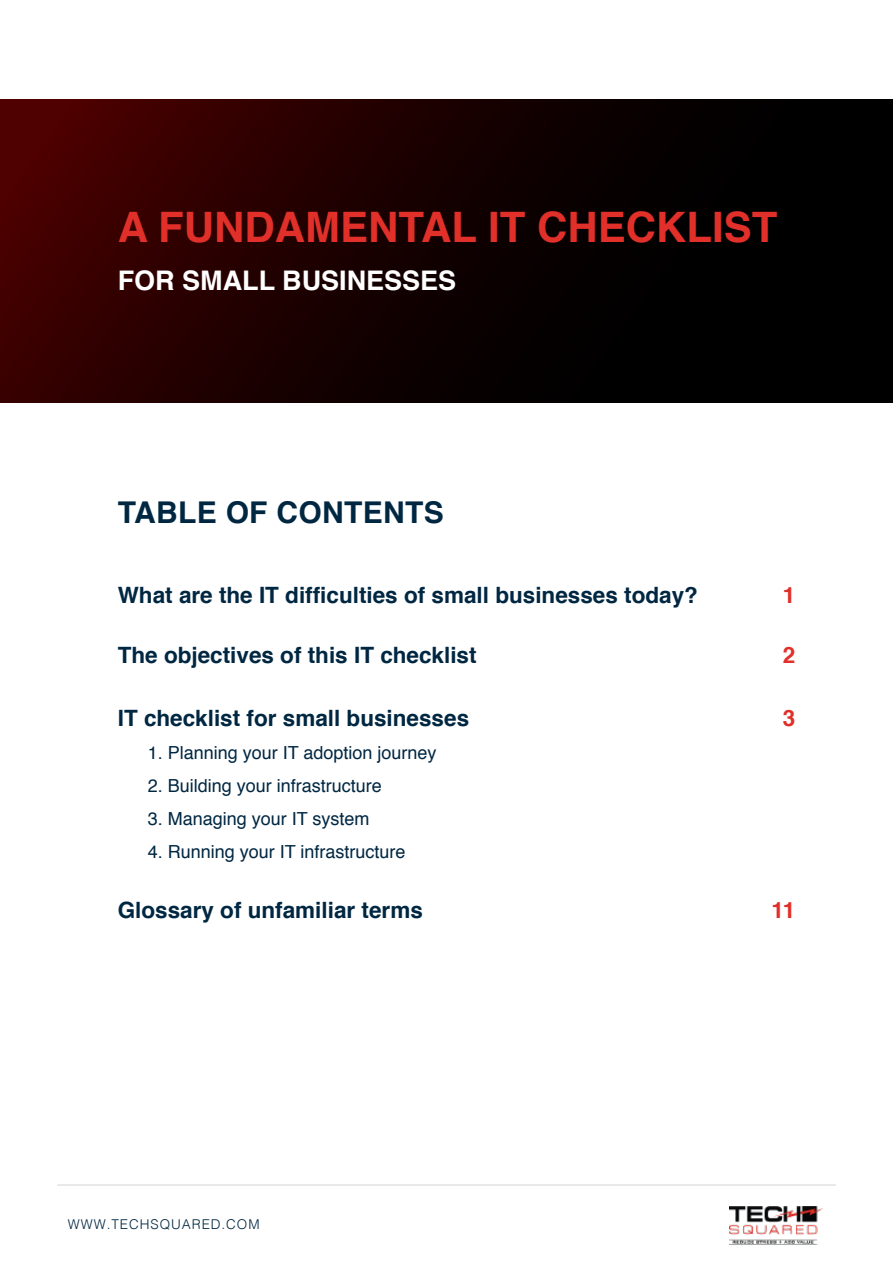
<style>
.page{position:relative;width:893px;height:1263px;background:#fff}
.page>*{position:absolute;margin:0;border:0;box-sizing:border-box;transform-origin:0 0}
.t1{font:700 42px "Helvetica";color:#e12f29}
.t2{font:700 30px "Helvetica";letter-spacing:.01em;color:#002742}
.t3{font:700 27px "Helvetica";color:#fff}
.t4{font:700 22.5px "Helvetica";color:#002742}
.t5{font:700 22.5px "Helvetica";color:#e12f29}
.t6{font:18px "Helvetica";color:#002742}
.t7{font:300 13.5px "Helvetica";letter-spacing:.07em;color:#002742}
</style>
<div class="page">
<svg style="left:0;top:99px;width:893px;height:303px;background:#170000"></svg>
<hr style="left:57px;top:1185px;width:779px;height:1px;background:#d0d2d3">
<img style="left:730px;top:1206px;width:93px;height:38px">
<h1 class="t1" style="left:118px;top:194px;width:661px">A FUNDAMENTAL IT CHECKLIST</h1>
<p class="t3" style="left:118px;top:259px;width:340px">FOR SMALL BUSINESSES</p>
<h2 class="t2" style="left:118px;top:489px;width:327px">TABLE OF CONTENTS</h2>
<p class="t4" style="left:118px;top:577px;width:582px">What are the IT difficulties of small businesses today?</p>
<p class="t4" style="left:118px;top:637px;width:360px">The objectives of this IT checklist</p>
<p class="t4" style="left:118px;top:700px;width:353px">IT checklist for small businesses</p>
<p class="t6" style="left:148px;top:739px;width:290px">1. Planning your IT adoption journey</p>
<p class="t6" style="left:148px;top:772px;width:236px">2. Building your infrastructure</p>
<p class="t6" style="left:148px;top:805px;width:223px">3. Managing your IT system</p>
<p class="t6" style="left:148px;top:838px;width:259px">4. Running your IT infrastructure</p>
<p class="t4" style="left:118px;top:892px;width:307px">Glossary of unfamiliar terms</p>
<p class="t5" style="left:783px;top:577px;width:14px">1</p>
<p class="t5" style="left:783px;top:637px;width:14px">2</p>
<p class="t5" style="left:783px;top:700px;width:14px">3</p>
<p class="t5" style="left:771px;top:892px;width:25px">11</p>
<p class="t7" style="left:68px;top:1212px;width:193px">WWW.TECHSQUARED.COM</p>
</div>
